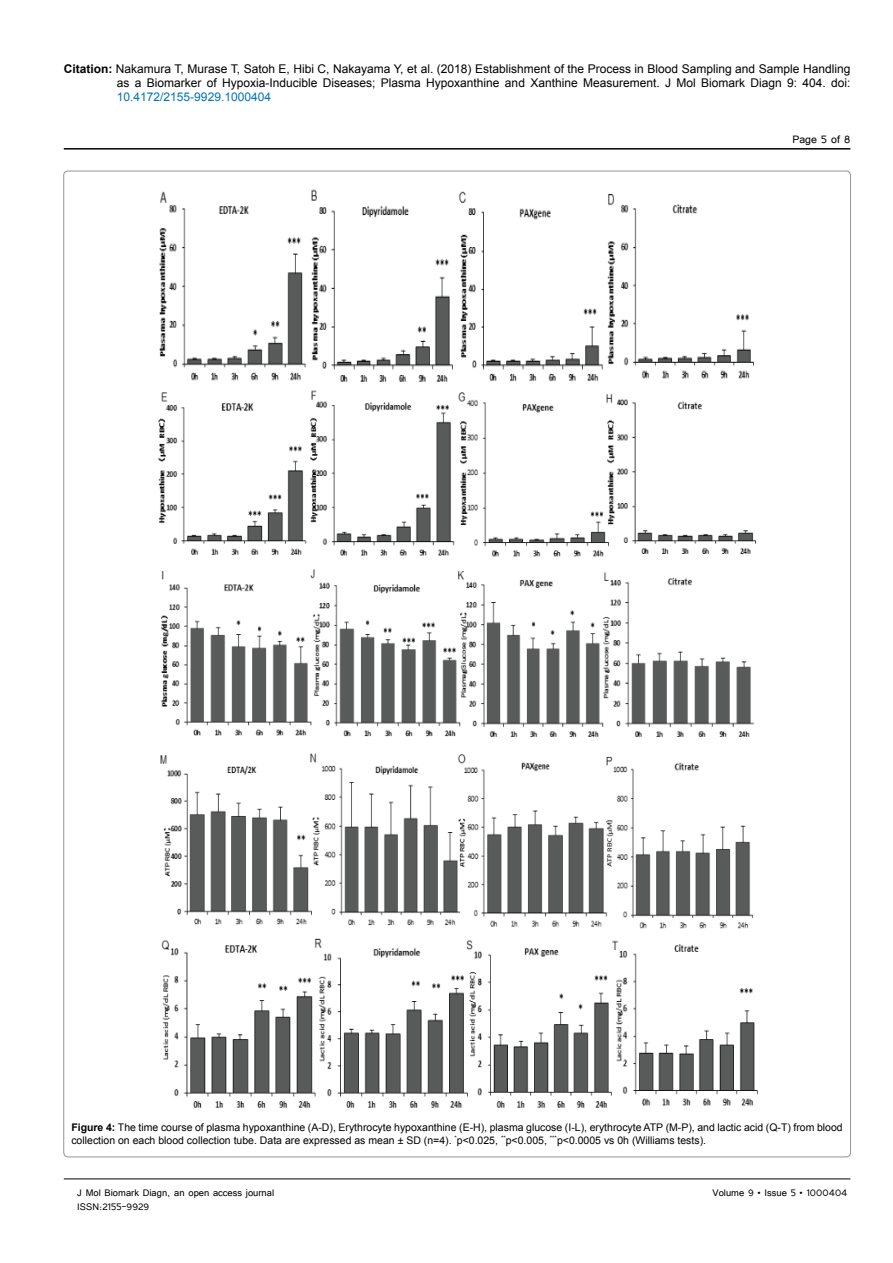
<style>
.page{position:relative;width:893px;height:1263px;background:#fff}
.page>*{position:absolute;margin:0;border:0;box-sizing:border-box;transform-origin:0 0}
.t1{font:13.5px "Tunga";color:#000}
.t2{font:12px/14.4px "Arial";color:#000;text-align:right}
.t3{font:12px "Tunga";color:#000}
.t4{font:12px "Arial";color:#0072bc}
.t5{font:10.5px/12.6px "Arial";color:#000}
.s1{font-weight:700}
</style>
<div class="page">
<hr style="left:64px;top:148px;width:786px;height:2px;background:#000">
<hr style="left:64px;top:1179px;width:786px;height:1px;background:#000">
<img style="left:159px;top:189px;width:595px;height:193px">
<img style="left:158px;top:390px;width:598px;height:167px">
<img style="left:160px;top:569px;width:595px;height:168px">
<img style="left:160px;top:753px;width:594px;height:176px">
<img style="left:161px;top:938px;width:597px;height:170px">
<p class="t2" style="left:64px;top:61px;width:788px"><span class="s1">Citation:</span> Nakamura T, Murase T, Satoh E, Hibi C, Nakayama Y, et al. (2018) Establishment of the Process in Blood Sampling and Sample Handling as a Biomarker of Hypoxia-Inducible Diseases; Plasma Hypoxanthine and Xanthine Measurement. J Mol Biomark Diagn 9: 404. doi:</p>
<p class="t4" style="left:117px;top:89px;width:156px">10.4172/2155-9929.1000404</p>
<p class="t1" style="left:792px;top:131px;width:60px">Page 5 of 8</p>
<p class="t5" style="left:71px;top:1121px;width:773px"><span class="s1">Figure 4:</span> The time course of plasma hypoxanthine (A-D), Erythrocyte hypoxanthine (E-H), plasma glucose (I-L), erythrocyte ATP (M-P), and lactic acid (Q-T) from blood collection on each blood collection tube. Data are expressed as mean ± SD (n=4). <sup>*</sup>p&lt;0.025, <sup>**</sup>p&lt;0.005, <sup>***</sup>p&lt;0.0005 vs 0h (Williams tests).</p>
<p class="t3" style="left:77px;top:1184px;width:198px">J Mol Biomark Diagn, an open access journal</p>
<p class="t3" style="left:712px;top:1184px;width:137px">Volume 9 • Issue 5 • 1000404</p>
<p class="t3" style="left:77px;top:1199px;width:74px">ISSN:2155-9929</p>
</div>
